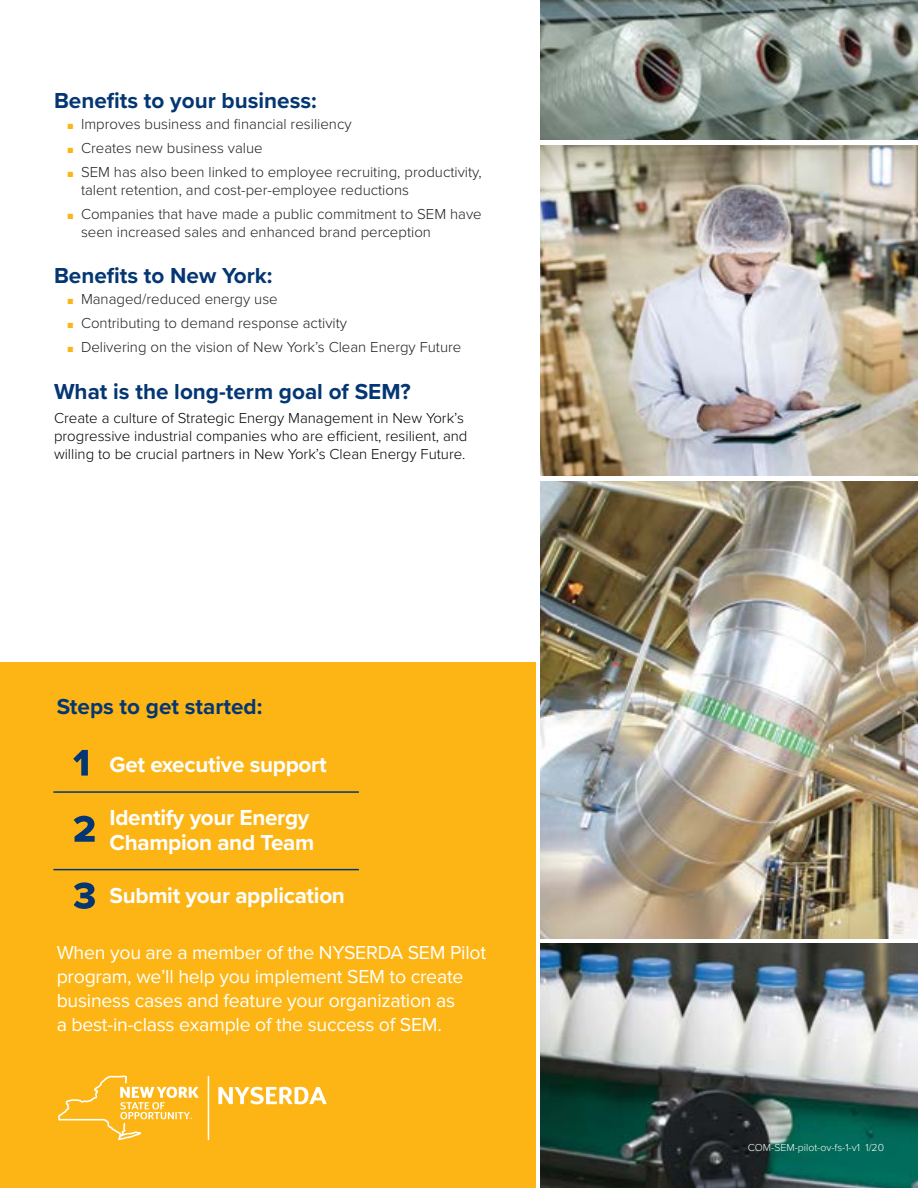
<style>
.page{position:relative;width:918px;height:1188px;background:#fff}
.page>*{position:absolute;margin:0;border:0;box-sizing:border-box;transform-origin:0 0}
.t1{font:700 22.5px "Proxima Nova";color:#043673}
.t2{font:700 22.5px/25.5px "Proxima Nova";letter-spacing:-.015em;color:#fff}
.t3{font:19.5px/24px "Proxima Nova";letter-spacing:-.015em;color:#fff}
.t4{font:300 15px/18px "Proxima Nova";color:#222121}
.t5{font:300 15px/18px "Proxima Nova";color:#000}
.t6{font:300 10.5px "Proxima Nova";color:#fff}
.s1{font-weight:400;font-size:9px;color:#fcb515}
</style>
<div class="page">
<div style="left:0;top:663px;width:536px;height:525px;background:#fcb515"></div>
<hr style="left:53px;top:869px;width:306px;height:1px;background:#043673">
<hr style="left:53px;top:791px;width:306px;height:2px;background:#043673">
<svg style="left:73px;top:750px;width:15px;height:26px"></svg>
<svg style="left:74px;top:816px;width:21px;height:26px"></svg>
<svg style="left:74px;top:882px;width:21px;height:27px"></svg>
<svg style="left:218px;top:1087px;width:109px;height:17px"></svg>
<hr style="left:208px;top:1076px;width:1px;height:64px;background:#fff">
<svg style="left:58px;top:1076px;width:141px;height:64px"></svg>
<img style="left:540px;top:0;width:378px;height:140px">
<img style="left:540px;top:145px;width:378px;height:331px">
<img style="left:540px;top:482px;width:378px;height:456px">
<img style="left:540px;top:944px;width:378px;height:244px">
<h1 class="t1" style="left:54px;top:83px;width:264px">Benefits to your business:</h1>
<p class="t4" style="left:68px;top:114px;width:286px"><span class="s1">■</span> Improves business and financial resiliency</p>
<p class="t4" style="left:68px;top:138px;width:197px"><span class="s1">■</span> Creates new business value</p>
<p class="t4" style="left:81px;top:162px;width:402px;text-indent:-14px"><span class="s1">■</span> SEM has also been linked to employee recruiting, productivity, talent retention, and cost-per-employee reductions</p>
<p class="t4" style="left:81px;top:204px;width:402px;text-indent:-14px"><span class="s1">■</span> Companies that have made a public commitment to SEM have seen increased sales and enhanced brand perception</p>
<h1 class="t1" style="left:54px;top:259px;width:220px">Benefits to New York:</h1>
<p class="t4" style="left:68px;top:289px;width:212px"><span class="s1">■</span> Managed/reduced energy use</p>
<p class="t4" style="left:68px;top:313px;width:281px"><span class="s1">■</span> Contributing to demand response activity</p>
<p class="t4" style="left:68px;top:337px;width:395px"><span class="s1">■</span> Delivering on the vision of New York’s Clean Energy Future</p>
<h1 class="t1" style="left:54px;top:374px;width:358px">What is the long-term goal of SEM?</h1>
<p class="t5" style="left:54px;top:408px;width:415px">Create a culture of Strategic Energy Management in New York’s progressive industrial companies who are efficient, resilient, and willing to be crucial partners in New York’s Clean Energy Future.</p>
<h1 class="t1" style="left:57px;top:690px;width:207px">Steps to get started:</h1>
<h1 class="t2" style="left:110px;top:751px;width:219px">Get executive support</h1>
<h1 class="t2" style="left:110px;top:804px;width:206px">Identify your Energy<br>Champion and Team</h1>
<h1 class="t2" style="left:110px;top:882px;width:237px">Submit your application</h1>
<h2 class="t3" style="left:57px;top:941px;width:431px">When you are a member of the NYSERDA SEM Pilot program, we’ll help you implement SEM to create business cases and feature your organization as<br>a best-in-class example of the success of SEM.</h2>
<p class="t6" style="left:748px;top:1140px;width:138px">COM-SEM-pilot-ov-fs-1-v1 1/20</p>
</div>
